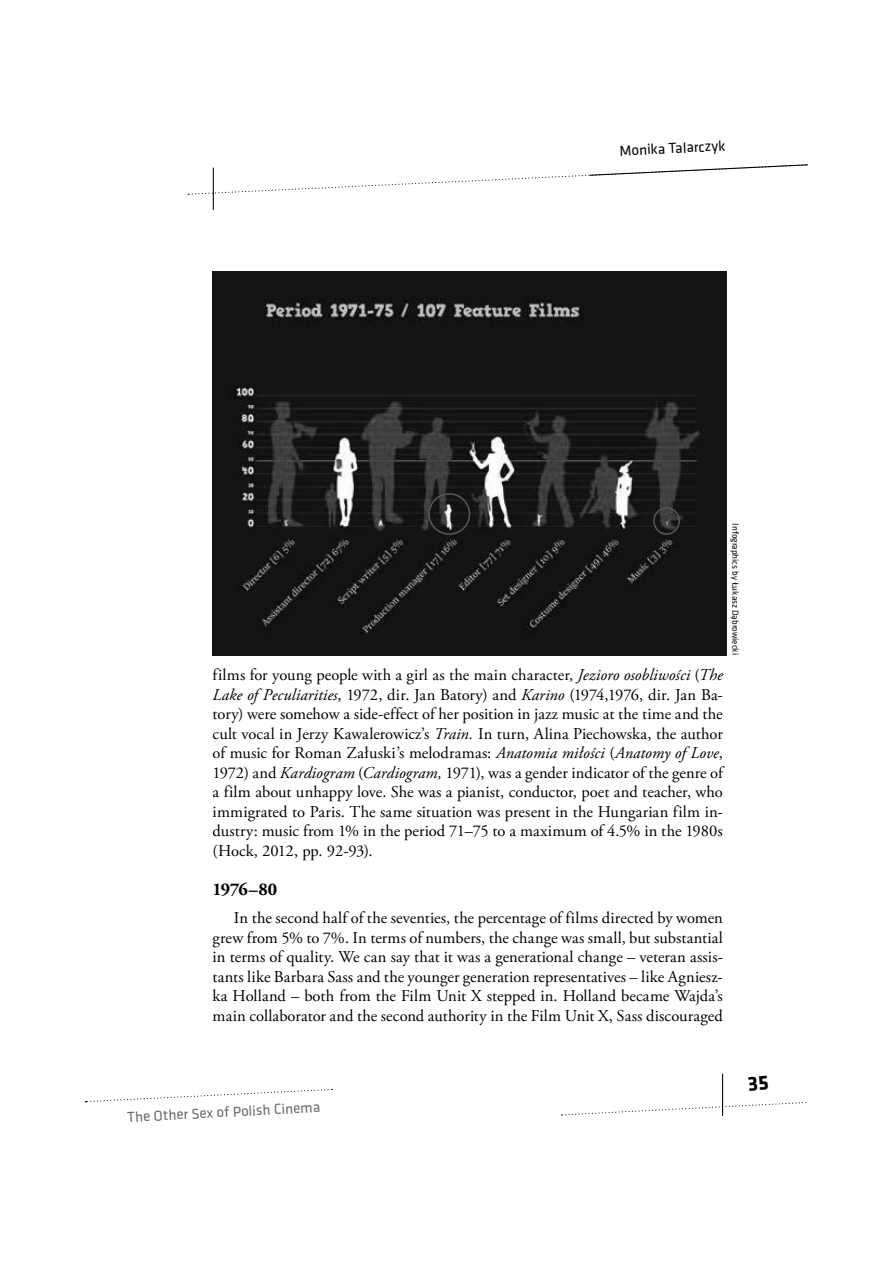
<style>
.page{position:relative;width:893px;height:1263px;background:#fff}
.page>*{position:absolute;margin:0;border:0;box-sizing:border-box;transform-origin:0 0}
.t1{font:700 18px "Adobe Garamond Pro";letter-spacing:-.03em;color:#000}
.t2{font:16.5px/19.5px "Adobe Garamond Pro";color:#000;text-align:justify}
.t3{font:15px "Klavika";color:#6b6b6b}
.t4{font:15px "Klavika";color:#000}
.t5{font:9px "Klavika";color:#000}
.s1{font-style:italic}
</style>
<div class="page">
<svg style="left:188px;top:164px;width:620px;height:31px"></svg>
<hr style="left:213px;top:168px;width:1px;height:42px;background:#000">
<svg style="left:85px;top:1089px;width:247px;height:14px"></svg>
<svg style="left:561px;top:1100px;width:246px;height:16px"></svg>
<hr style="left:722px;top:1074px;width:1px;height:42px;background:#000">
<img style="left:212px;top:271px;width:514px;height:385px">
<div style="left:428px;top:493px;width:42px;height:42px;border:2px solid #555;border-radius:50%"></div>
<div style="left:653px;top:507px;width:27px;height:28px;border:2px solid #555;border-radius:50%"></div>
<p class="t4" style="left:619px;top:145px;width:107px;rotate:-3deg">Monika Talarczyk</p>
<p class="t5" style="left:739px;top:523px;width:133px;rotate:90deg">Infographics by Łukasz Dąbrowiecki</p>
<p class="t2" style="left:213px;top:667px;width:512px">films for young people with a girl as the main character, <span class="s1">Jezioro osobliwości</span> (<span class="s1">The Lake of Peculiarities</span>, 1972, dir. Jan Batory) and <span class="s1">Karino</span> (1974,1976, dir. Jan Ba&shy;tory) were somehow a side-effect of her position in jazz music at the time and the cult vocal in Jerzy Kawalerowicz’s <span class="s1">Train.</span> In turn, Alina Piechowska, the author of music for Roman Załuski’s melodramas: <span class="s1">Anatomia miłości</span> (<span class="s1">Anatomy of Love</span>, 1972) and <span class="s1">Kardiogram</span> (<span class="s1">Cardiogram,</span> 1971), was a gender indicator of the genre of a film about unhappy love. She was a pianist, conductor, poet and teacher, who immigrated to Paris. The same situation was present in the Hungarian film in&shy;dustry: music from 1% in the period 71–75 to a maximum of 4.5% in the 1980s (Hock, 2012, pp. 92-93).</p>
<p class="t1" style="left:213px;top:878px;width:66px">1976–80</p>
<p class="t2" style="left:213px;top:909px;width:512px;text-indent:21px">In the second half of the seventies, the percentage of films directed by women grew from 5% to 7%. In terms of numbers, the change was small, but substantial in terms of quality. We can say that it was a generational change – veteran assis&shy;tants like Barbara Sass and the younger generation representatives – like Agniesz&shy;ka Holland – both from the Film Unit X stepped in. Holland became Wajda’s main collaborator and the second authority in the Film Unit X, Sass discouraged</p>
<p class="t3" style="left:127px;top:1111px;width:195px;rotate:-3deg">The Other Sex of Polish Cinema</p>
</div>
